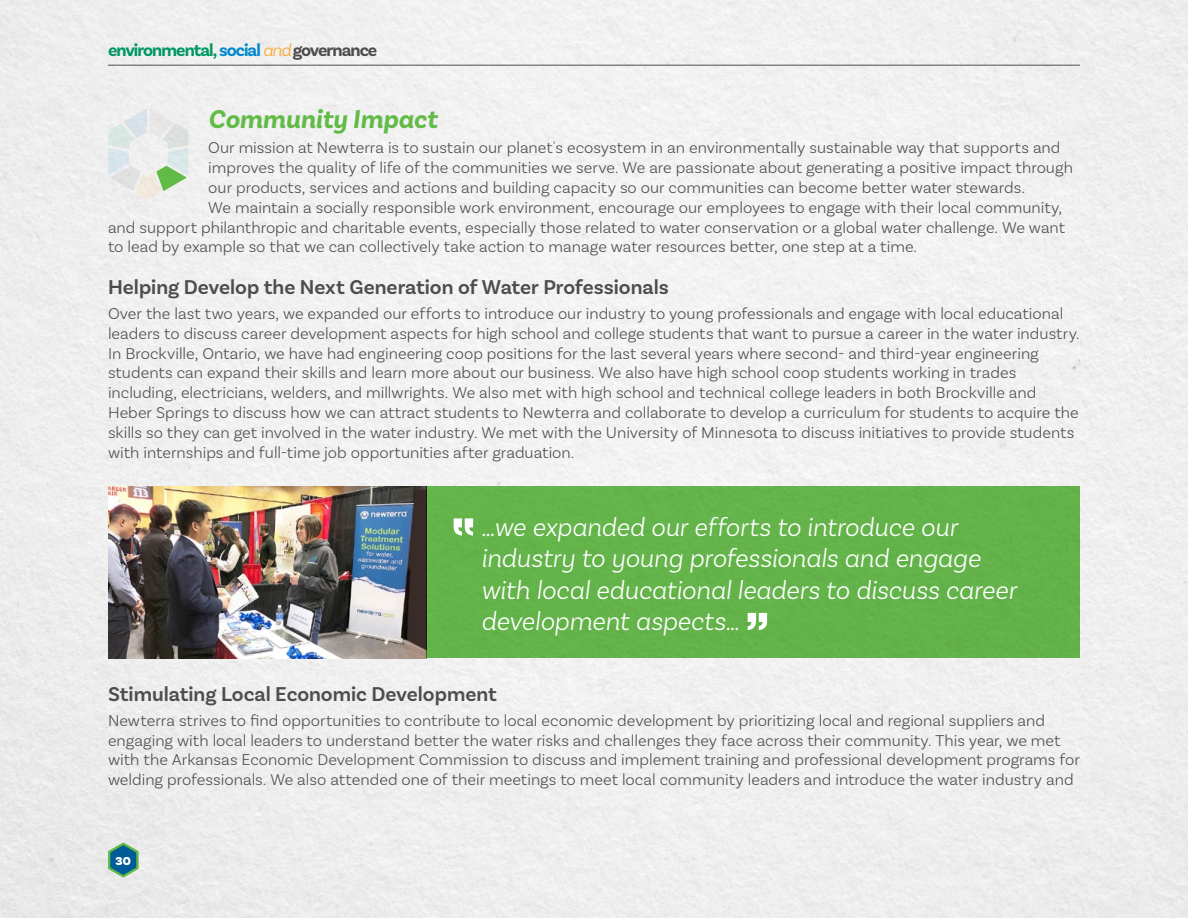
<style>
.page{position:relative;width:1188px;height:918px;background:#f0f0f0}
.page>*{position:absolute;margin:0;border:0;box-sizing:border-box;transform-origin:0 0}
.paragraph{font:italic 300 27px/31.5px "Basic Sans";letter-spacing:-.005em;color:#fff}
.t1{font:italic 700 27px "Basic Sans";letter-spacing:-.005em;color:#62bb46}
.t2{font:600 21px "Basic Sans";color:#4d4d4f}
.t3{font:700 18px "Basic Sans";letter-spacing:-.055em;color:#009862}
.paragraph-2{font:300 16.5px/19.8px "Basic Sans";color:#4d4d4f}
.t4{font:900 12.15px "Basic Sans";color:#fff}
.s1{color:#0088ce}
.s2{font-weight:300;font-style:italic;color:#faa627}
.s3{color:#4d4d4f}
</style>
<div class="page">
<svg style="left:108px;top:843px;width:31px;height:35px"></svg>
<img style="left:108px;top:487px;width:319px;height:171px">
<div style="left:427px;top:487px;width:653px;height:171px;background:#63b34a"></div>
<hr style="left:108px;top:65px;width:972px;height:1px;background:#4d4d4f">
<svg style="left:108px;top:108px;width:81px;height:92px"></svg>
<svg style="left:454px;top:518px;width:19px;height:18px"></svg>
<svg style="left:748px;top:613px;width:19px;height:17px"></svg>
<p class="t3" style="left:108px;top:39px;width:271px">environmental, <span class="s1">social</span> <span class="s2">and</span><span class="s3">governance</span></p>
<h2 class="t1" style="left:208px;top:103px;width:231px">Community Impact</h2>
<p class="paragraph-2" style="left:208px;top:138px;width:854px">Our mission at Newterra is to sustain our planet's ecosystem in an environmentally sustainable way that supports and</p>
<p class="paragraph-2" style="left:208px;top:158px;width:866px">improves the quality of life of the communities we serve. We are passionate about generating a positive impact through</p>
<p class="paragraph-2" style="left:208px;top:177px;width:818px">our products, services and actions and building capacity so our communities can become better water stewards.</p>
<p class="paragraph-2" style="left:208px;top:197px;width:856px">We maintain a socially responsible work environment, encourage our employees to engage with their local community,</p>
<p class="paragraph-2" style="left:108px;top:217px;width:959px">and support philanthropic and charitable events, especially those related to water conservation or a global water challenge. We want</p>
<p class="paragraph-2" style="left:108px;top:237px;width:811px">to lead by example so that we can collectively take action to manage water resources better, one step at a time.</p>
<h3 class="t2" style="left:108px;top:274px;width:563px">Helping Develop the Next Generation of Water Professionals</h3>
<p class="paragraph-2" style="left:108px;top:303px;width:973px">Over the last two years, we expanded our efforts to introduce our industry to young professionals and engage with local educational leaders to discuss career development aspects for high school and college students that want to pursue a career in the water industry.<br>In Brockville, Ontario, we have had engineering coop positions for the last several years where second- and third-year engineering students can expand their skills and learn more about our business. We also have high school coop students working in trades including, electricians, welders, and millwrights. We also met with high school and technical college leaders in both Brockville and Heber Springs to discuss how we can attract students to Newterra and collaborate to develop a curriculum for students to acquire the skills so they can get involved in the water industry. We met with the University of Minnesota to discuss initiatives to provide students with internships and full-time job opportunities after graduation.</p>
<p class="paragraph" style="left:481px;top:511px;width:537px">…we expanded our efforts to introduce our industry to young professionals and engage with local educational leaders to discuss career development aspects…</p>
<h3 class="t2" style="left:108px;top:681px;width:390px">Stimulating Local Economic Development</h3>
<p class="paragraph-2" style="left:108px;top:710px;width:973px">Newterra strives to find opportunities to contribute to local economic development by prioritizing local and regional suppliers and engaging with local leaders to understand better the water risks and challenges they face across their community. This year, we met with the Arkansas Economic Development Commission to discuss and implement training and professional development programs for welding professionals. We also attended one of their meetings to meet local community leaders and introduce the water industry and</p>
<p class="t4" style="left:116px;top:853px;width:17px">30</p>
</div>
